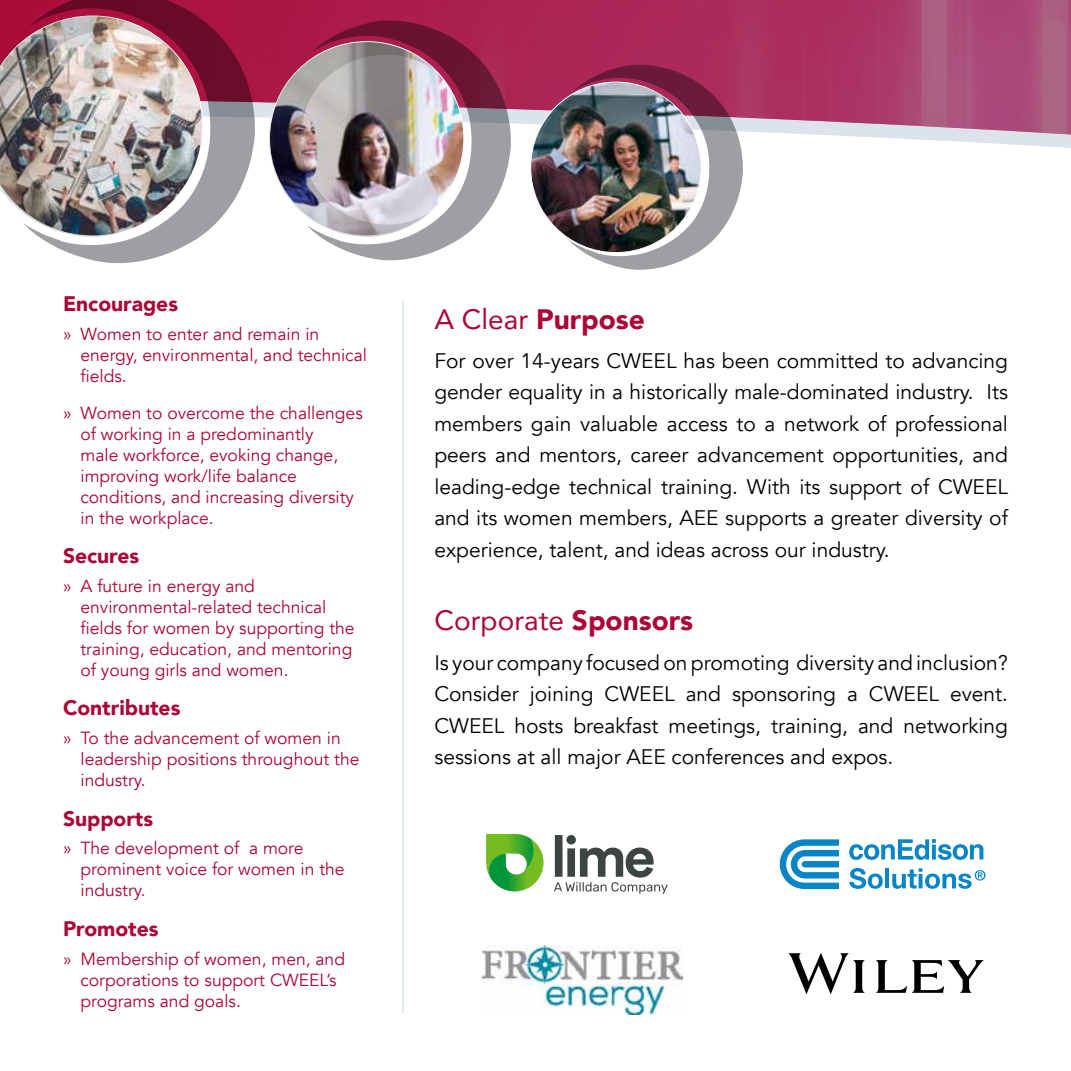
<style>
.page{position:relative;width:1071px;height:1071px;background:#fff}
.page>*{position:absolute;margin:0;border:0;box-sizing:border-box;transform-origin:0 0}
.t1{font:28px "Avenir";color:#ab0635}
.t2{font:900 28px "Avenir";color:#ab0635}
.t3{font:21px/31.5px "Avenir";color:#000;text-align:justify}
.t4{font:900 21px "Avenir";color:#ab0635}
.t5{font:17.5px/21px "Avenir";color:#ab0635}
.s1{font-weight:400}
.s2{font-weight:900}
</style>
<div class="page">
<svg style="left:117px;top:135px;width:954px;height:129px"></svg>
<img style="left:0;top:0;width:1071px;height:135px">
<hr style="left:402px;top:301px;width:1px;height:713px;background:#21752f">
<img style="left:536px;top:65px;width:207px;height:205px">
<svg style="left:306px;top:21px;width:205px;height:239px"></svg>
<img style="left:269px;top:35px;width:167px;height:204px">
<svg style="left:23px;top:0;width:232px;height:263px"></svg>
<img style="left:0;top:8px;width:203px;height:231px">
<svg style="left:554px;top:835px;width:114px;height:59px"></svg>
<svg style="left:486px;top:834px;width:58px;height:57px"></svg>
<svg style="left:780px;top:839px;width:59px;height:50px"></svg>
<svg style="left:849px;top:868px;width:34px;height:21px"></svg>
<hr style="left:885px;top:868px;width:4px;height:20px;background:#0785c4">
<svg style="left:892px;top:868px;width:94px;height:21px"></svg>
<svg style="left:849px;top:839px;width:134px;height:21px"></svg>
<img style="left:483px;top:945px;width:199px;height:69px">
<svg style="left:788px;top:953px;width:196px;height:41px"></svg>
<p class="t4" style="left:63px;top:286px;width:117px">Encourages</p>
<p class="t5" style="left:80px;top:324px;width:288px;text-indent:-18px">» Women to enter and remain in energy, environmental, and technical fields.</p>
<p class="t5" style="left:80px;top:402px;width:284px;text-indent:-18px">» Women to overcome the challenges of working in a predominantly<br>male workforce, evoking change, improving work/life balance conditions, and increasing diversity in the workplace.</p>
<p class="t4" style="left:63px;top:538px;width:78px">Secures</p>
<p class="t5" style="left:80px;top:576px;width:276px;text-indent:-18px">» A future in energy and environmental-related technical fields for women by supporting the training, education, and mentoring of young girls and women.</p>
<p class="t4" style="left:63px;top:690px;width:119px">Contributes</p>
<p class="t5" style="left:80px;top:728px;width:280px;text-indent:-18px">» To the advancement of women in leadership positions throughout the industry.</p>
<p class="t4" style="left:63px;top:800px;width:92px">Supports</p>
<p class="t5" style="left:80px;top:838px;width:266px;text-indent:-18px">» The development of a more prominent voice for women in the industry.</p>
<p class="t4" style="left:63px;top:910px;width:97px">Promotes</p>
<p class="t5" style="left:80px;top:948px;width:266px;text-indent:-18px">» Membership of women, men, and corporations to support CWEEL’s programs and goals.</p>
<h1 class="t2" style="left:434px;top:295px;width:212px"><span class="s1">A Clear</span> Purpose</h1>
<p class="t3" style="left:434px;top:345px;width:575px">For over 14-years CWEEL has been committed to advancing gender equality in a historically male-dominated industry. Its members gain valuable access to a network of professional peers and mentors, career advancement opportunities, and leading-edge technical training. With its support of CWEEL and its women members, AEE supports a greater diversity of experience, talent, and ideas across our industry.</p>
<h1 class="t1" style="left:434px;top:598px;width:260px">Corporate <span class="s2">Sponsors</span></h1>
<p class="t3" style="left:434px;top:647px;width:575px">Is your company focused on promoting diversity and inclusion?<br>Consider joining CWEEL and sponsoring a CWEEL event.<br>CWEEL hosts breakfast meetings, training, and networking sessions at all major AEE conferences and expos.</p>
</div>
